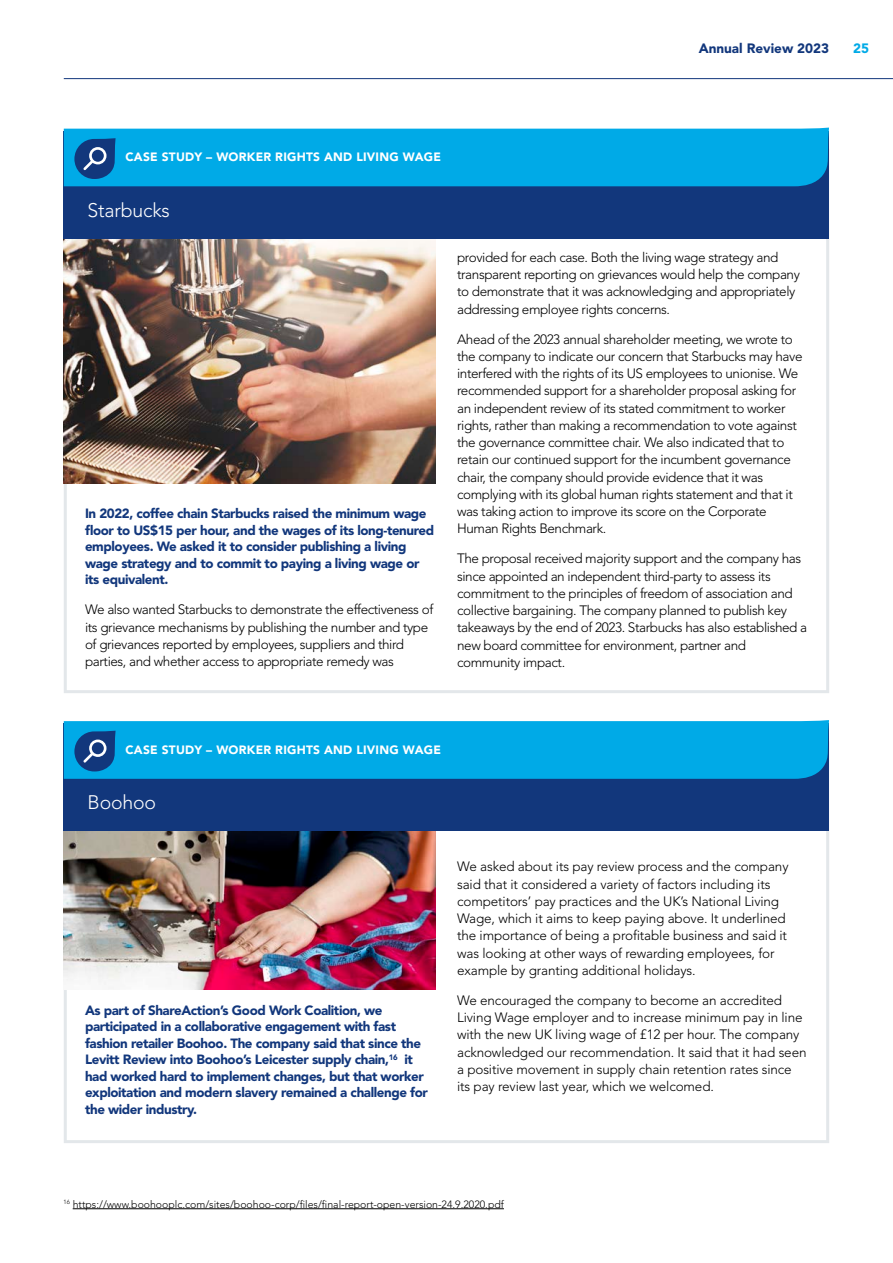
<style>
.page{position:relative;width:893px;height:1263px;background:#fff}
.page>*{position:absolute;margin:0;border:0;box-sizing:border-box;transform-origin:0 0}
.Section_Head{font:300 19.5px "Avenir LT Std";letter-spacing:-.01em;color:#fff}
.Body_Text_FH{font:300 13.5px/17.2px "Avenir LT Std";letter-spacing:-.03em;color:#000}
.Body_Text_FH-2{font:300 13.5px/17.2px "Avenir LT Std";letter-spacing:-.01em;color:#000}
.t1{font:900 13.5px "Avenir LT Std";color:#12377c}
.t2{font:900 13.5px "Avenir LT Std";color:#00aae7}
.Body_Text_FH-3{font:900 13.35px/16.5px "Avenir LT Std";letter-spacing:-.03em;color:#12377c}
.t3{font:900 12px "Avenir LT Std";letter-spacing:.02em;color:#fff}
.Footnote_FH{font:300 10.5px "Avenir LT Std";color:#000}
</style>
<div class="page">
<hr style="left:73px;top:1208px;width:431px;height:1px;background:#000">
<img style="left:64px;top:238px;width:372px;height:246px">
<img style="left:64px;top:830px;width:372px;height:160px">
<div style="left:64px;top:131px;width:765px;height:107px;background:#12377c"></div>
<div style="left:64px;top:723px;width:765px;height:107px;background:#12377c"></div>
<div style="left:64px;top:720px;width:765px;height:59px;background:#00aae7"></div>
<div style="left:64px;top:128px;width:765px;height:58px;background:#00aae7"></div>
<svg style="left:74px;top:731px;width:43px;height:40px"></svg>
<hr style="left:64px;top:78px;width:829px;height:1px;background:#12377c">
<p class="t1" style="left:699px;top:40px;width:132px">Annual Review 2023</p>
<p class="t2" style="left:853px;top:40px;width:17px">25</p>
<p class="t3" style="left:125px;top:150px;width:317px">CASE STUDY – WORKER RIGHTS AND LIVING WAGE</p>
<p class="Section_Head" style="left:88px;top:199px;width:84px">Starbucks</p>
<p class="Body_Text_FH-3" style="left:85px;top:505px;width:351px">In 2022, coffee chain Starbucks raised the minimum wage floor to US$15 per hour, and the wages of its long-tenured employees. We asked it to consider publishing a living wage strategy and to commit to paying a living wage or its equivalent.</p>
<p class="Body_Text_FH" style="left:85px;top:601px;width:350px">We also wanted Starbucks to demonstrate the effectiveness of its grievance mechanisms by publishing the number and type of grievances reported by employees, suppliers and third parties, and whether access to appropriate remedy was</p>
<p class="Body_Text_FH" style="left:457px;top:249px;width:344px">provided for each case. Both the living wage strategy and transparent reporting on grievances would help the company to demonstrate that it was acknowledging and appropriately addressing employee rights concerns.</p>
<p class="Body_Text_FH" style="left:457px;top:330px;width:347px">Ahead of the 2023 annual shareholder meeting, we wrote to the company to indicate our concern that Starbucks may have interfered with the rights of its US employees to unionise. We recommended support for a shareholder proposal asking for an independent review of its stated commitment to worker rights, rather than making a recommendation to vote against the governance committee chair. We also indicated that to retain our continued support for the incumbent governance chair, the company should provide evidence that it was complying with its global human rights statement and that it was taking action to improve its score on the Corporate Human Rights Benchmark.</p>
<p class="Body_Text_FH" style="left:457px;top:550px;width:352px">The proposal received majority support and the company has since appointed an independent third-party to assess its commitment to the principles of freedom of association and collective bargaining. The company planned to publish key takeaways by the end of 2023. Starbucks has also established a new board committee for environment, partner and community impact.</p>
<p class="t3" style="left:125px;top:742px;width:317px">CASE STUDY – WORKER RIGHTS AND LIVING WAGE</p>
<p class="Section_Head" style="left:88px;top:791px;width:70px">Boohoo</p>
<p class="Body_Text_FH-3" style="left:85px;top:1002px;width:344px">As part of ShareAction’s Good Work Coalition, we participated in a collaborative engagement with fast fashion retailer Boohoo. The company said that since the Levitt Review into Boohoo’s Leicester supply chain,<sup>16</sup> it had worked hard to implement changes, but that worker exploitation and modern slavery remained a challenge for the wider industry.</p>
<p class="Body_Text_FH-2" style="left:457px;top:858px;width:333px">We asked about its pay review process and the company said that it considered a variety of factors including its competitors’ pay practices and the UK’s National Living Wage, which it aims to keep paying above. It underlined the importance of being a profitable business and said it was looking at other ways of rewarding employees, for example by granting additional holidays.</p>
<p class="Body_Text_FH-2" style="left:457px;top:991px;width:351px">We encouraged the company to become an accredited Living Wage employer and to increase minimum pay in line with the new UK living wage of £12 per hour. The company acknowledged our recommendation. It said that it had seen a positive movement in supply chain retention rates since its pay review last year, which we welcomed.</p>
<p class="Footnote_FH" style="left:64px;top:1198px;width:442px"><sup>16</sup> https://www.boohooplc.com/sites/boohoo-corp/files/final-report-open-version-24.9.2020.pdf</p>
</div>
